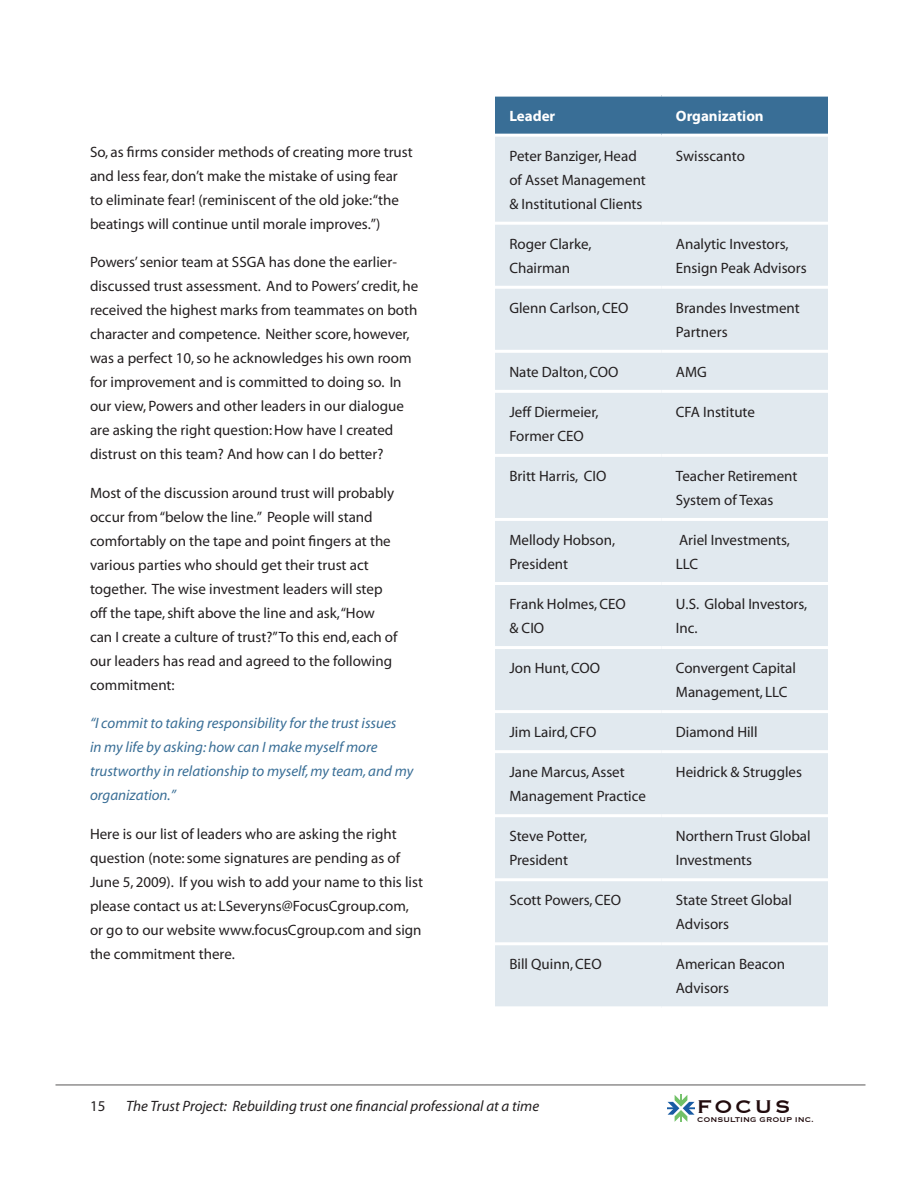
<style>
.page{position:relative;width:918px;height:1188px;background:#fff}
.page>*{position:absolute;margin:0;border:0;box-sizing:border-box;transform-origin:0 0}
.body{font:15px/24px "Myriad";color:#231f20}
.blue_italics{font:italic 15px/24px "Myriad";color:#396e96}
.t1{font:italic 15px "Myriad Pro";color:#231f20}
.body-2{font:700 15px "Myriad Pro";color:#fff}
.t2{font:14.7px "Copperplate";letter-spacing:.05em;color:#231f20}
.t3{font:9px "Copperplate";color:#210b0d}
.t4{font:4.95px "Copperplate";letter-spacing:.08em;color:#231f20}
</style>
<div class="page">
<hr style="left:56px;top:1085px;width:810px;height:1px;background:#231f20">
<svg style="left:667px;top:1095px;width:28px;height:27px"></svg>
<div style="left:495px;top:97px;width:333px;height:37px;background:#396e96"></div>
<div style="left:495px;top:137px;width:333px;height:869px;background:#e1e9ef"></div>
<hr style="left:495px;top:222px;width:167px;height:3px;background:#fff">
<hr style="left:662px;top:222px;width:166px;height:3px;background:#fff">
<hr style="left:495px;top:286px;width:167px;height:3px;background:#fff">
<hr style="left:662px;top:286px;width:166px;height:3px;background:#fff">
<hr style="left:495px;top:350px;width:167px;height:3px;background:#fff">
<hr style="left:662px;top:350px;width:166px;height:3px;background:#fff">
<hr style="left:495px;top:390px;width:167px;height:3px;background:#fff">
<hr style="left:662px;top:390px;width:166px;height:3px;background:#fff">
<hr style="left:495px;top:454px;width:167px;height:3px;background:#fff">
<hr style="left:662px;top:454px;width:166px;height:3px;background:#fff">
<hr style="left:495px;top:518px;width:167px;height:3px;background:#fff">
<hr style="left:662px;top:518px;width:166px;height:3px;background:#fff">
<hr style="left:495px;top:582px;width:167px;height:3px;background:#fff">
<hr style="left:662px;top:582px;width:166px;height:3px;background:#fff">
<hr style="left:495px;top:646px;width:167px;height:3px;background:#fff">
<hr style="left:662px;top:646px;width:166px;height:3px;background:#fff">
<hr style="left:495px;top:710px;width:167px;height:3px;background:#fff">
<hr style="left:662px;top:710px;width:166px;height:3px;background:#fff">
<hr style="left:495px;top:750px;width:167px;height:3px;background:#fff">
<hr style="left:662px;top:750px;width:166px;height:3px;background:#fff">
<hr style="left:495px;top:814px;width:167px;height:3px;background:#fff">
<hr style="left:662px;top:814px;width:166px;height:3px;background:#fff">
<hr style="left:495px;top:878px;width:167px;height:3px;background:#fff">
<hr style="left:662px;top:878px;width:166px;height:3px;background:#fff">
<hr style="left:495px;top:942px;width:167px;height:3px;background:#fff">
<hr style="left:662px;top:942px;width:166px;height:3px;background:#fff">
<p class="body" style="left:90px;top:141px;width:324px">So, as firms consider methods of creating more trust and less fear, don’t make the mistake of using fear to eliminate fear! (reminiscent of the old joke: “the beatings will continue until morale improves.”)</p>
<p class="body" style="left:90px;top:251px;width:330px">Powers’ senior team at SSGA has done the earlier&shy;discussed trust assessment. And to Powers’ credit, he received the highest marks from teammates on both character and competence. Neither score, however, was a perfect 10, so he acknowledges his own room for improvement and is committed to doing so. In our view, Powers and other leaders in our dialogue are asking the right question: How have I created distrust on this team? And how can I do better?</p>
<p class="body" style="left:90px;top:481px;width:309px">Most of the discussion around trust will probably occur from “below the line.” People will stand comfortably on the tape and point fingers at the various parties who should get their trust act together. The wise investment leaders will step off the tape, shift above the line and ask, “How can I create a culture of trust?” To this end, each of our leaders has read and agreed to the following commitment:</p>
<p class="blue_italics" style="left:90px;top:712px;width:325px">“I commit to taking responsibility for the trust issues<br>in my life by asking: how can I make myself more trustworthy in relationship to myself, my team, and my organization.”</p>
<p class="body" style="left:90px;top:822px;width:335px">Here is our list of leaders who are asking the right question (note: some signatures are pending as of June 5, 2009). If you wish to add your name to this list please contact us at: LSeveryns@FocusCgroup.com, or go to our website www.focusCgroup.com and sign the commitment there.</p>
<p class="body-2" style="left:509px;top:106px;width:47px">Leader</p>
<p class="body-2" style="left:676px;top:106px;width:89px">Organization</p>
<p class="body" style="left:509px;top:144px;width:138px">Peter Banziger, Head of Asset Management &amp; Institutional Clients</p>
<p class="body" style="left:676px;top:144px;width:71px">Swisscanto</p>
<p class="body" style="left:509px;top:232px;width:84px">Roger Clarke,<br>Chairman</p>
<p class="body" style="left:676px;top:232px;width:132px">Analytic Investors,<br>Ensign Peak Advisors</p>
<p class="body" style="left:509px;top:297px;width:121px">Glenn Carlson, CEO</p>
<p class="body" style="left:676px;top:297px;width:125px">Brandes Investment<br>Partners</p>
<p class="body" style="left:509px;top:361px;width:110px">Nate Dalton, COO</p>
<p class="body" style="left:676px;top:361px;width:32px">AMG</p>
<p class="body" style="left:509px;top:401px;width:91px">Jeff Diermeier,<br>Former CEO</p>
<p class="body" style="left:676px;top:401px;width:81px">CFA Institute</p>
<p class="body" style="left:509px;top:465px;width:98px">Britt Harris, CIO</p>
<p class="body" style="left:676px;top:465px;width:123px">Teacher Retirement<br>System of Texas</p>
<p class="body" style="left:509px;top:529px;width:107px">Mellody Hobson,<br>President</p>
<p class="body" style="left:676px;top:529px;width:116px">Ariel Investments,<br>LLC</p>
<p class="body" style="left:509px;top:593px;width:118px">Frank Holmes, CEO &amp; CIO</p>
<p class="body" style="left:676px;top:593px;width:133px">U.S. Global Investors,<br>Inc.</p>
<p class="body" style="left:509px;top:657px;width:92px">Jon Hunt, COO</p>
<p class="body" style="left:676px;top:657px;width:122px">Convergent Capital<br>Management, LLC</p>
<p class="body" style="left:509px;top:721px;width:89px">Jim Laird, CFO</p>
<p class="body" style="left:676px;top:721px;width:83px">Diamond Hill</p>
<p class="body" style="left:509px;top:761px;width:138px">Jane Marcus, Asset<br>Management Practice</p>
<p class="body" style="left:676px;top:761px;width:128px">Heidrick &amp; Struggles</p>
<p class="body" style="left:509px;top:825px;width:79px">Steve Potter,<br>President</p>
<p class="body" style="left:676px;top:825px;width:136px">Northern Trust Global<br>Investments</p>
<p class="body" style="left:509px;top:889px;width:113px">Scott Powers, CEO</p>
<p class="body" style="left:676px;top:889px;width:118px">State Street Global<br>Advisors</p>
<p class="body" style="left:509px;top:953px;width:94px">Bill Quinn, CEO</p>
<p class="body" style="left:676px;top:953px;width:111px">American Beacon<br>Advisors</p>
<p class="body" style="left:90px;top:1094px;width:17px">15</p>
<p class="t1" style="left:126px;top:1096px;width:415px">The Trust Project: Rebuilding trust one financial professional at a time</p>
<p class="t2" style="left:698px;top:1096px;width:56px">FOCUS</p>
<p class="t4" style="left:699px;top:1110px;width:67px">Consulting Group Inc.</p>
<p class="t3" style="left:697px;top:1113px;width:118px">CONSULTING GROUP INC.</p>
</div>
